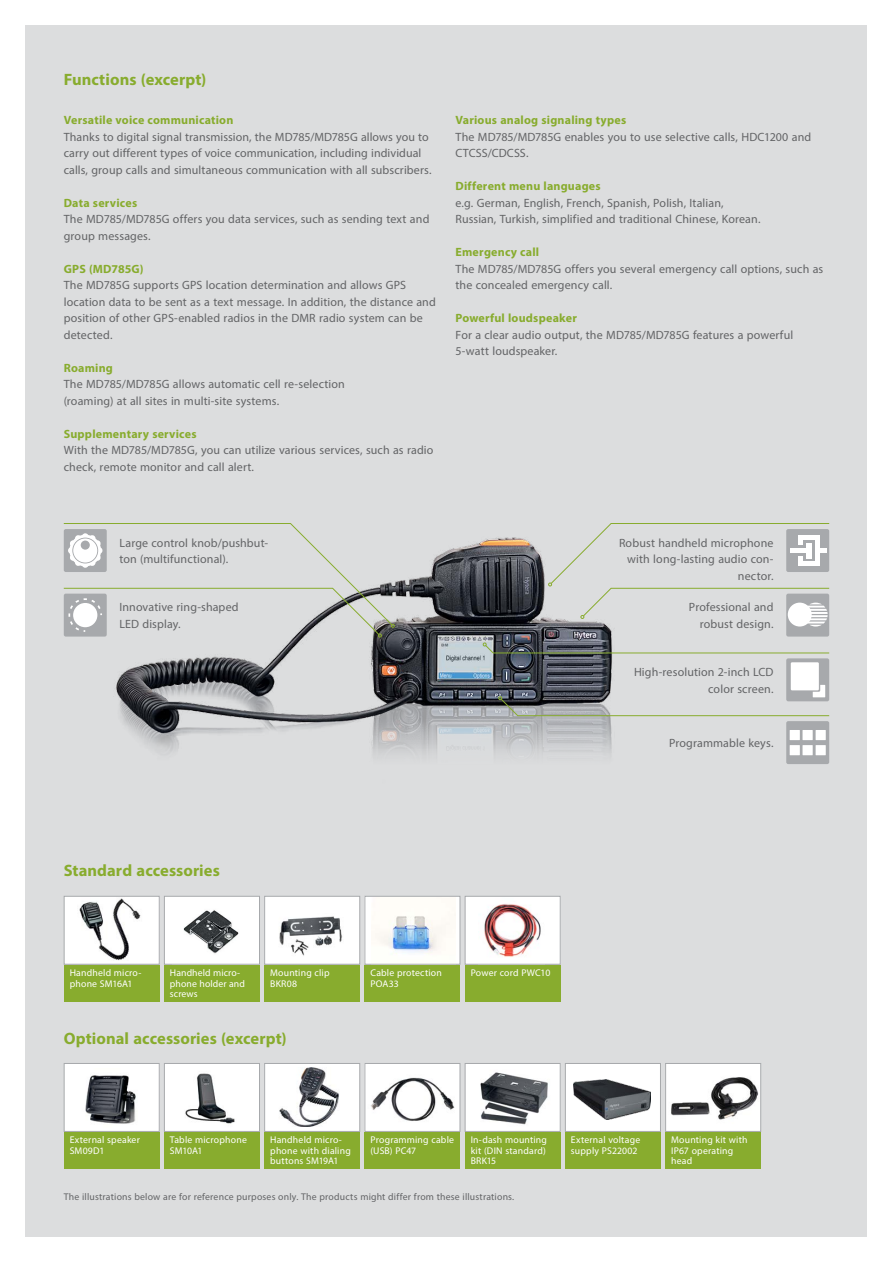
<style>
.page{position:relative;width:893px;height:1263px;background:#fff}
.page>*{position:absolute;margin:0;border:0;box-sizing:border-box;transform-origin:0 0}
.Text_-_Headline_11pt{font:700 16.5px "Myriad Pro";letter-spacing:.005em;color:#88ac2e}
.Text_-_Fließtext_8pt{font:12px/16.5px "Myriad Pro";letter-spacing:.01em;color:#636466}
.Text_-_Subhead_8pt{font:700 12px "Myriad Pro";letter-spacing:.015em;color:#88ac2e}
.Zubehör_-_Fließtext{font:9.75px/10.5px "Myriad Pro";letter-spacing:.015em;color:#fff}
.Tabelle_-_Fließtext{font:9.75px "Myriad Pro";letter-spacing:.02em;color:#636466}
</style>
<div class="page">
<div style="left:26px;top:26px;width:841px;height:1211px;background:#dcddde"></div>
<img style="left:116px;top:537px;width:541px;height:218px">
<svg style="left:483px;top:643px;width:347px;height:11px"></svg>
<svg style="left:63px;top:523px;width:332px;height:114px"></svg>
<div style="left:786px;top:658px;width:43px;height:43px;background:#a7a9ac;border-radius:2px"></div>
<svg style="left:498px;top:678px;width:332px;height:38px"></svg>
<div style="left:813px;top:685px;width:12px;height:12px;background:#fff"></div>
<svg style="left:789px;top:661px;width:31px;height:31px"></svg>
<div style="left:791px;top:662px;width:28px;height:28px;background:#fff"></div>
<div style="left:786px;top:594px;width:43px;height:43px;background:#a7a9ac;border-radius:2px"></div>
<svg style="left:548px;top:523px;width:282px;height:107px"></svg>
<div style="left:786px;top:721px;width:43px;height:43px;background:#a7a9ac;border-radius:2px"></div>
<div style="left:790px;top:730px;width:10px;height:10px;background:#fff"></div>
<div style="left:802px;top:730px;width:11px;height:10px;background:#fff"></div>
<div style="left:816px;top:730px;width:10px;height:10px;background:#fff"></div>
<div style="left:790px;top:745px;width:10px;height:10px;background:#fff"></div>
<div style="left:802px;top:745px;width:11px;height:10px;background:#fff"></div>
<div style="left:816px;top:745px;width:10px;height:10px;background:#fff"></div>
<div style="left:64px;top:964px;width:96px;height:37px;background:#88ac2e"></div>
<div style="left:64px;top:896px;width:95px;height:68px;background:#fff"></div>
<img style="left:79px;top:898px;width:62px;height:62px">
<div style="left:64px;top:896px;width:96px;height:68px;border:1px solid #a7a9ac"></div>
<div style="left:364px;top:964px;width:96px;height:37px;background:#88ac2e"></div>
<div style="left:365px;top:896px;width:95px;height:68px;background:#fffdf8"></div>
<img style="left:375px;top:913px;width:80px;height:41px">
<div style="left:364px;top:896px;width:96px;height:68px;border:1px solid #a7a9ac"></div>
<div style="left:164px;top:964px;width:96px;height:37px;background:#88ac2e"></div>
<div style="left:164px;top:896px;width:95px;height:68px;background:#fff"></div>
<img style="left:183px;top:910px;width:56px;height:44px">
<div style="left:164px;top:896px;width:96px;height:68px;border:1px solid #a7a9ac"></div>
<div style="left:465px;top:964px;width:96px;height:37px;background:#88ac2e"></div>
<div style="left:465px;top:896px;width:95px;height:68px;background:#fff"></div>
<img style="left:484px;top:904px;width:57px;height:53px">
<div style="left:465px;top:896px;width:96px;height:68px;border:1px solid #a7a9ac"></div>
<div style="left:264px;top:964px;width:96px;height:37px;background:#88ac2e"></div>
<div style="left:265px;top:896px;width:95px;height:68px;background:#fff"></div>
<img style="left:279px;top:916px;width:64px;height:40px">
<div style="left:264px;top:896px;width:96px;height:68px;border:1px solid #a7a9ac"></div>
<div style="left:64px;top:1132px;width:96px;height:36px;background:#88ac2e"></div>
<div style="left:64px;top:1063px;width:95px;height:68px;background:#fff"></div>
<img style="left:85px;top:1075px;width:51px;height:49px">
<div style="left:64px;top:1063px;width:96px;height:69px;border:1px solid #a7a9ac"></div>
<div style="left:465px;top:1132px;width:96px;height:36px;background:#88ac2e"></div>
<img style="left:467px;top:1065px;width:92px;height:65px">
<div style="left:465px;top:1063px;width:96px;height:69px;border:1px solid #a7a9ac"></div>
<div style="left:164px;top:1132px;width:96px;height:36px;background:#88ac2e"></div>
<div style="left:164px;top:1063px;width:95px;height:68px;background:#fff"></div>
<img style="left:185px;top:1073px;width:50px;height:51px">
<div style="left:164px;top:1063px;width:96px;height:69px;border:1px solid #a7a9ac"></div>
<div style="left:565px;top:1132px;width:96px;height:36px;background:#88ac2e"></div>
<div style="left:565px;top:1063px;width:95px;height:68px;background:#fff"></div>
<img style="left:573px;top:1079px;width:78px;height:40px">
<div style="left:565px;top:1063px;width:96px;height:69px;border:1px solid #a7a9ac"></div>
<div style="left:364px;top:1132px;width:96px;height:36px;background:#88ac2e"></div>
<img style="left:366px;top:1065px;width:92px;height:65px">
<div style="left:364px;top:1063px;width:96px;height:69px;border:1px solid #a7a9ac"></div>
<div style="left:665px;top:1132px;width:96px;height:36px;background:#88ac2e"></div>
<img style="left:667px;top:1065px;width:92px;height:65px">
<div style="left:665px;top:1063px;width:96px;height:69px;border:1px solid #a7a9ac"></div>
<div style="left:264px;top:1132px;width:96px;height:36px;background:#88ac2e"></div>
<div style="left:265px;top:1063px;width:95px;height:68px;background:#fff"></div>
<img style="left:279px;top:1068px;width:60px;height:59px">
<div style="left:264px;top:1063px;width:96px;height:69px;border:1px solid #a7a9ac"></div>
<p class="Text_-_Headline_11pt" style="left:64px;top:69px;width:144px">Functions (excerpt)</p>
<p class="Text_-_Subhead_8pt" style="left:64px;top:112px;width:171px">Versatile voice communication</p>
<p class="Text_-_Fließtext_8pt" style="left:64px;top:128px;width:369px">Thanks to digital signal transmission, the MD785/MD785G allows you to carry out different types of voice communication, including individual calls, group calls and simultaneous communication with all subscribers.</p>
<p class="Text_-_Subhead_8pt" style="left:64px;top:195px;width:75px">Data services</p>
<p class="Text_-_Fließtext_8pt" style="left:64px;top:211px;width:367px">The MD785/MD785G offers you data services, such as sending text and group messages.</p>
<p class="Text_-_Subhead_8pt" style="left:64px;top:261px;width:81px">GPS (MD785G)</p>
<p class="Text_-_Fließtext_8pt" style="left:64px;top:277px;width:374px">The MD785G supports GPS location determination and allows GPS location data to be sent as a text message. In addition, the distance and position of other GPS-enabled radios in the DMR radio system can be detected.</p>
<p class="Text_-_Subhead_8pt" style="left:64px;top:360px;width:51px">Roaming</p>
<p class="Text_-_Fließtext_8pt" style="left:64px;top:376px;width:283px">The MD785/MD785G allows automatic cell re-selection (roaming) at all sites in multi-site systems.</p>
<p class="Text_-_Subhead_8pt" style="left:64px;top:426px;width:134px">Supplementary services</p>
<p class="Text_-_Fließtext_8pt" style="left:64px;top:442px;width:371px">With the MD785/MD785G, you can utilize various services, such as radio check, remote monitor and call alert.</p>
<p class="Text_-_Subhead_8pt" style="left:455px;top:112px;width:172px">Various analog signaling types</p>
<p class="Text_-_Fließtext_8pt" style="left:455px;top:128px;width:357px">The MD785/MD785G enables you to use selective calls, HDC1200 and<br>CTCSS/CDCSS.</p>
<p class="Text_-_Subhead_8pt" style="left:455px;top:178px;width:147px">Different menu languages</p>
<p class="Text_-_Fließtext_8pt" style="left:455px;top:194px;width:306px">e.g. German, English, French, Spanish, Polish, Italian,<br>Russian, Turkish, simplified and traditional Chinese, Korean.</p>
<p class="Text_-_Subhead_8pt" style="left:455px;top:244px;width:85px">Emergency call</p>
<p class="Text_-_Fließtext_8pt" style="left:455px;top:260px;width:369px">The MD785/MD785G offers you several emergency call options, such as the concealed emergency call.</p>
<p class="Text_-_Subhead_8pt" style="left:455px;top:310px;width:123px">Powerful loudspeaker</p>
<p class="Text_-_Fließtext_8pt" style="left:455px;top:326px;width:339px">For a clear audio output, the MD785/MD785G features a powerful<br>5-watt loudspeaker.</p>
<p class="Text_-_Fließtext_8pt" style="left:119px;top:534px;width:150px">Large control knob/pushbut&shy;ton (multifunctional).</p>
<p class="Text_-_Fließtext_8pt" style="left:119px;top:599px;width:121px">Innovative ring-shaped<br>LED display.</p>
<p class="Text_-_Fließtext_8pt" style="left:619px;top:534px;width:156px;text-align:right">Robust handheld microphone with long-lasting audio con&shy;nector.</p>
<p class="Text_-_Fließtext_8pt" style="left:689px;top:599px;width:86px;text-align:right">Professional and robust design.</p>
<p class="Text_-_Fließtext_8pt" style="left:634px;top:664px;width:141px;text-align:right">High-resolution 2-inch LCD color screen.</p>
<p class="Text_-_Fließtext_8pt" style="left:669px;top:735px;width:106px">Programmable keys.</p>
<p class="Text_-_Headline_11pt" style="left:64px;top:860px;width:158px">Standard accessories</p>
<p class="Zubehör_-_Fließtext" style="left:70px;top:967px;width:73px">Handheld micro&shy;phone SM16A1</p>
<p class="Zubehör_-_Fließtext" style="left:370px;top:967px;width:73px">Cable protection<br>POA33</p>
<p class="Zubehör_-_Fließtext" style="left:170px;top:967px;width:76px">Handheld micro&shy;phone holder and screws</p>
<p class="Zubehör_-_Fließtext" style="left:270px;top:967px;width:61px">Mounting clip</p>
<p class="Zubehör_-_Fließtext" style="left:471px;top:967px;width:81px">Power cord PWC10</p>
<p class="Zubehör_-_Fließtext" style="left:270px;top:978px;width:28px">BKR08</p>
<p class="Text_-_Headline_11pt" style="left:64px;top:1027px;width:224px">Optional accessories (excerpt)</p>
<p class="Zubehör_-_Fließtext" style="left:70px;top:1135px;width:72px">External speaker<br>SM09D1</p>
<p class="Zubehör_-_Fließtext" style="left:471px;top:1135px;width:78px">In-dash mounting kit (DIN standard)<br>BRK15</p>
<p class="Zubehör_-_Fließtext" style="left:170px;top:1135px;width:78px">Table microphone<br>SM10A1</p>
<p class="Zubehör_-_Fließtext" style="left:571px;top:1135px;width:71px">External voltage supply PS22002</p>
<p class="Zubehör_-_Fließtext" style="left:270px;top:1135px;width:82px">Handheld micro&shy;phone with dialing buttons SM19A1</p>
<p class="Zubehör_-_Fließtext" style="left:370px;top:1135px;width:85px">Programming cable (USB) PC47</p>
<p class="Zubehör_-_Fließtext" style="left:671px;top:1135px;width:78px">Mounting kit with<br>IP67 operating head</p>
<p class="Tabelle_-_Fließtext" style="left:64px;top:1191px;width:452px">The illustrations below are for reference purposes only. The products might differ from these illustrations.</p>
</div>
